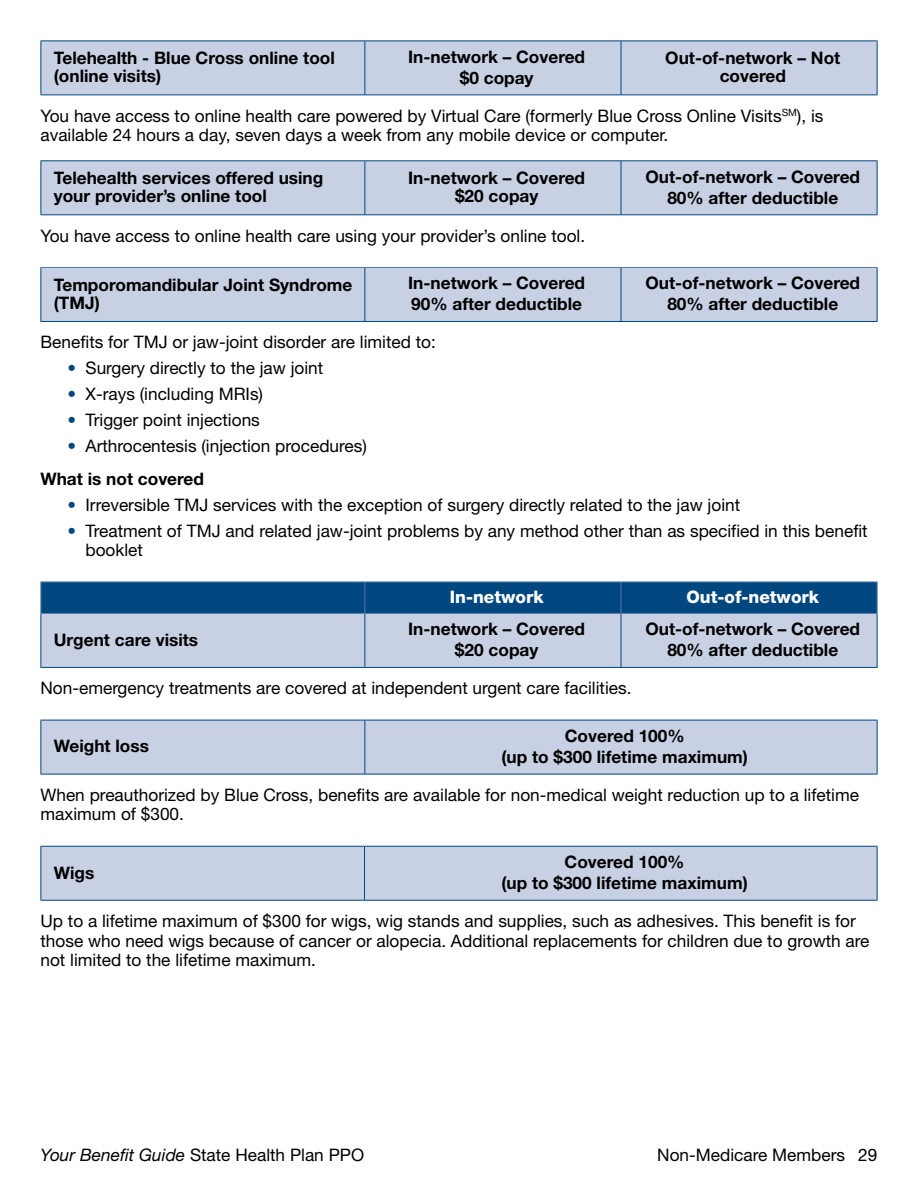
<style>
.page{position:relative;width:918px;height:1188px;background:#fff}
.page>*{position:absolute;margin:0;border:0;box-sizing:border-box;transform-origin:0 0}
.t1{font:17.25px/19.5px "Helvetica Neue LT Std";color:#000}
.t2{font:700 17.25px/21.3px "Helvetica Neue LT Std";color:#000;text-align:center}
.t3{font:800 17.25px "Helvetica Neue LT Std";color:#fff}
.s1{color:#00467f}
.s2{font-weight:700}
.s3{font-style:italic}
</style>
<div class="page">
<div style="left:41px;top:41px;width:836px;height:53px;background:#c8d1e3"></div>
<hr style="left:365px;top:40px;width:256px;height:1px;background:#00467f">
<hr style="left:364px;top:41px;width:1px;height:53px;background:#00467f">
<hr style="left:621px;top:40px;width:257px;height:1px;background:#00467f">
<hr style="left:621px;top:41px;width:1px;height:53px;background:#00467f">
<hr style="left:877px;top:41px;width:1px;height:53px;background:#00467f">
<hr style="left:365px;top:94px;width:256px;height:1px;background:#00467f">
<hr style="left:621px;top:94px;width:257px;height:1px;background:#00467f">
<hr style="left:40px;top:40px;width:325px;height:1px;background:#00467f">
<hr style="left:40px;top:41px;width:1px;height:53px;background:#00467f">
<hr style="left:40px;top:94px;width:325px;height:1px;background:#00467f">
<div style="left:41px;top:161px;width:836px;height:53px;background:#c8d1e3"></div>
<hr style="left:365px;top:160px;width:256px;height:1px;background:#00467f">
<hr style="left:364px;top:161px;width:1px;height:53px;background:#00467f">
<hr style="left:621px;top:160px;width:257px;height:1px;background:#00467f">
<hr style="left:621px;top:161px;width:1px;height:53px;background:#00467f">
<hr style="left:877px;top:161px;width:1px;height:53px;background:#00467f">
<hr style="left:365px;top:214px;width:256px;height:1px;background:#00467f">
<hr style="left:621px;top:214px;width:257px;height:1px;background:#00467f">
<hr style="left:40px;top:160px;width:325px;height:1px;background:#00467f">
<hr style="left:40px;top:161px;width:1px;height:53px;background:#00467f">
<hr style="left:40px;top:214px;width:325px;height:1px;background:#00467f">
<div style="left:41px;top:268px;width:836px;height:53px;background:#c8d1e3"></div>
<hr style="left:40px;top:267px;width:325px;height:1px;background:#5579a8">
<hr style="left:365px;top:267px;width:256px;height:1px;background:#5579a8">
<hr style="left:621px;top:267px;width:257px;height:1px;background:#5579a8">
<hr style="left:364px;top:268px;width:1px;height:53px;background:#00467f">
<hr style="left:621px;top:268px;width:1px;height:53px;background:#00467f">
<hr style="left:877px;top:268px;width:1px;height:53px;background:#00467f">
<hr style="left:365px;top:321px;width:256px;height:1px;background:#00467f">
<hr style="left:621px;top:321px;width:257px;height:1px;background:#00467f">
<hr style="left:40px;top:268px;width:1px;height:53px;background:#00467f">
<hr style="left:40px;top:321px;width:325px;height:1px;background:#00467f">
<div style="left:41px;top:583px;width:836px;height:30px;background:#00467f"></div>
<div style="left:41px;top:614px;width:836px;height:53px;background:#c8d1e3"></div>
<hr style="left:40px;top:582px;width:325px;height:1px;background:#5579a8">
<hr style="left:40px;top:582px;width:1px;height:31px;background:#5579a8">
<hr style="left:365px;top:582px;width:256px;height:1px;background:#5579a8">
<hr style="left:364px;top:582px;width:1px;height:31px;background:#5579a8">
<hr style="left:621px;top:582px;width:257px;height:1px;background:#5579a8">
<hr style="left:621px;top:582px;width:1px;height:31px;background:#5579a8">
<hr style="left:877px;top:582px;width:1px;height:31px;background:#5579a8">
<hr style="left:40px;top:613px;width:325px;height:1px;background:#5579a8">
<hr style="left:365px;top:613px;width:256px;height:1px;background:#5579a8">
<hr style="left:621px;top:613px;width:257px;height:1px;background:#5579a8">
<hr style="left:364px;top:614px;width:1px;height:53px;background:#00467f">
<hr style="left:621px;top:614px;width:1px;height:53px;background:#00467f">
<hr style="left:877px;top:614px;width:1px;height:53px;background:#00467f">
<hr style="left:365px;top:667px;width:256px;height:1px;background:#00467f">
<hr style="left:621px;top:667px;width:257px;height:1px;background:#00467f">
<hr style="left:40px;top:614px;width:1px;height:53px;background:#00467f">
<hr style="left:40px;top:667px;width:325px;height:1px;background:#00467f">
<div style="left:41px;top:721px;width:836px;height:53px;background:#c8d1e3"></div>
<hr style="left:364px;top:720px;width:1px;height:54px;background:#00467f">
<hr style="left:40px;top:720px;width:325px;height:1px;background:#00467f">
<hr style="left:40px;top:720px;width:1px;height:54px;background:#00467f">
<hr style="left:365px;top:720px;width:513px;height:1px;background:#00467f">
<hr style="left:877px;top:720px;width:1px;height:54px;background:#00467f">
<hr style="left:40px;top:774px;width:325px;height:1px;background:#00467f">
<hr style="left:365px;top:774px;width:513px;height:1px;background:#00467f">
<div style="left:41px;top:847px;width:836px;height:53px;background:#c8d1e3"></div>
<hr style="left:364px;top:846px;width:514px;height:1px;background:#00467f">
<hr style="left:364px;top:847px;width:1px;height:53px;background:#00467f">
<hr style="left:877px;top:847px;width:1px;height:53px;background:#00467f">
<hr style="left:364px;top:900px;width:514px;height:1px;background:#00467f">
<hr style="left:40px;top:846px;width:324px;height:1px;background:#00467f">
<hr style="left:40px;top:847px;width:1px;height:53px;background:#00467f">
<hr style="left:40px;top:900px;width:324px;height:1px;background:#00467f">
<p class="t2" style="left:54px;top:49px;width:283px;line-height:18px;text-align:left">Telehealth - Blue Cross online tool (online visits)</p>
<p class="t2" style="left:408px;top:45px;width:178px">In-network – Covered $0 copay</p>
<p class="t2" style="left:665px;top:49px;width:177px;line-height:18px">Out-of-network – Not covered</p>
<p class="t1" style="left:40px;top:106px;width:785px">You have access to online health care powered by Virtual Care (formerly Blue Cross Online Visits<sup>SM</sup>), is available 24 hours a day, seven days a week from any mobile device or computer.</p>
<p class="t2" style="left:54px;top:169px;width:271px;line-height:18px;text-align:left">Telehealth services offered using your provider’s online tool</p>
<p class="t2" style="left:408px;top:169px;width:178px;line-height:18px">In-network – Covered $20 copay</p>
<p class="t2" style="left:645px;top:165px;width:216px">Out-of-network – Covered<br>80% after deductible</p>
<p class="t1" style="left:40px;top:226px;width:546px">You have access to online health care using your provider’s online tool.</p>
<p class="t2" style="left:54px;top:275px;width:300px;line-height:18px;text-align:left">Temporomandibular Joint Syndrome (TMJ)</p>
<p class="t2" style="left:408px;top:272px;width:178px;text-align:left">In-network – Covered<br>90% after deductible</p>
<p class="t2" style="left:645px;top:272px;width:216px">Out-of-network – Covered<br>80% after deductible</p>
<p class="t1" style="left:41px;top:332px;width:397px">Benefits for TMJ or jaw-joint disorder are limited to:</p>
<p class="t1" style="left:67px;top:358px;width:257px"><span class="s1">•</span> Surgery directly to the jaw joint</p>
<p class="t1" style="left:67px;top:384px;width:197px"><span class="s1">•</span> X-rays (including MRIs)</p>
<p class="t1" style="left:67px;top:410px;width:194px"><span class="s1">•</span> Trigger point injections</p>
<p class="t1" style="left:40px;top:430px;width:328px;line-height:32.4px;text-indent:27px"><span class="s1">•</span> Arthrocentesis (injection procedures)<br><span class="s2">What is not covered</span></p>
<p class="t1" style="left:67px;top:495px;width:674px"><span class="s1">•</span> Irreversible TMJ services with the exception of surgery directly related to the jaw joint</p>
<p class="t1" style="left:85px;top:521px;width:784px;text-indent:-18px"><span class="s1">•</span> Treatment of TMJ and related jaw-joint problems by any method other than as specified in this benefit booklet</p>
<p class="t3" style="left:450px;top:587px;width:95px">In-network</p>
<p class="t3" style="left:687px;top:587px;width:134px">Out-of-network</p>
<p class="t2" style="left:54px;top:629px;width:146px">Urgent care visits</p>
<p class="t2" style="left:408px;top:618px;width:178px">In-network – Covered $20 copay</p>
<p class="t2" style="left:645px;top:618px;width:216px">Out-of-network – Covered<br>80% after deductible</p>
<p class="t1" style="left:40px;top:678px;width:593px">Non-emergency treatments are covered at independent urgent care facilities.</p>
<p class="t2" style="left:54px;top:735px;width:97px">Weight loss</p>
<p class="t2" style="left:502px;top:725px;width:248px">Covered 100%<br>(up to $300 lifetime maximum)</p>
<p class="t1" style="left:41px;top:785px;width:820px">When preauthorized by Blue Cross, benefits are available for non-medical weight reduction up to a lifetime maximum of $300.</p>
<p class="t2" style="left:54px;top:861px;width:42px">Wigs</p>
<p class="t2" style="left:501px;top:851px;width:248px">Covered 100%<br>(up to $300 lifetime maximum)</p>
<p class="t1" style="left:40px;top:911px;width:831px">Up to a lifetime maximum of $300 for wigs, wig stands and supplies, such as adhesives. This benefit is for those who need wigs because of cancer or alopecia. Additional replacements for children due to growth are not limited to the lifetime maximum.</p>
<p class="t1" style="left:40px;top:1145px;width:325px"><span class="s3">Your Benefit Guide</span> State Health Plan PPO</p>
<p class="t1" style="left:657px;top:1145px;width:222px">Non-Medicare Members 29</p>
</div>
